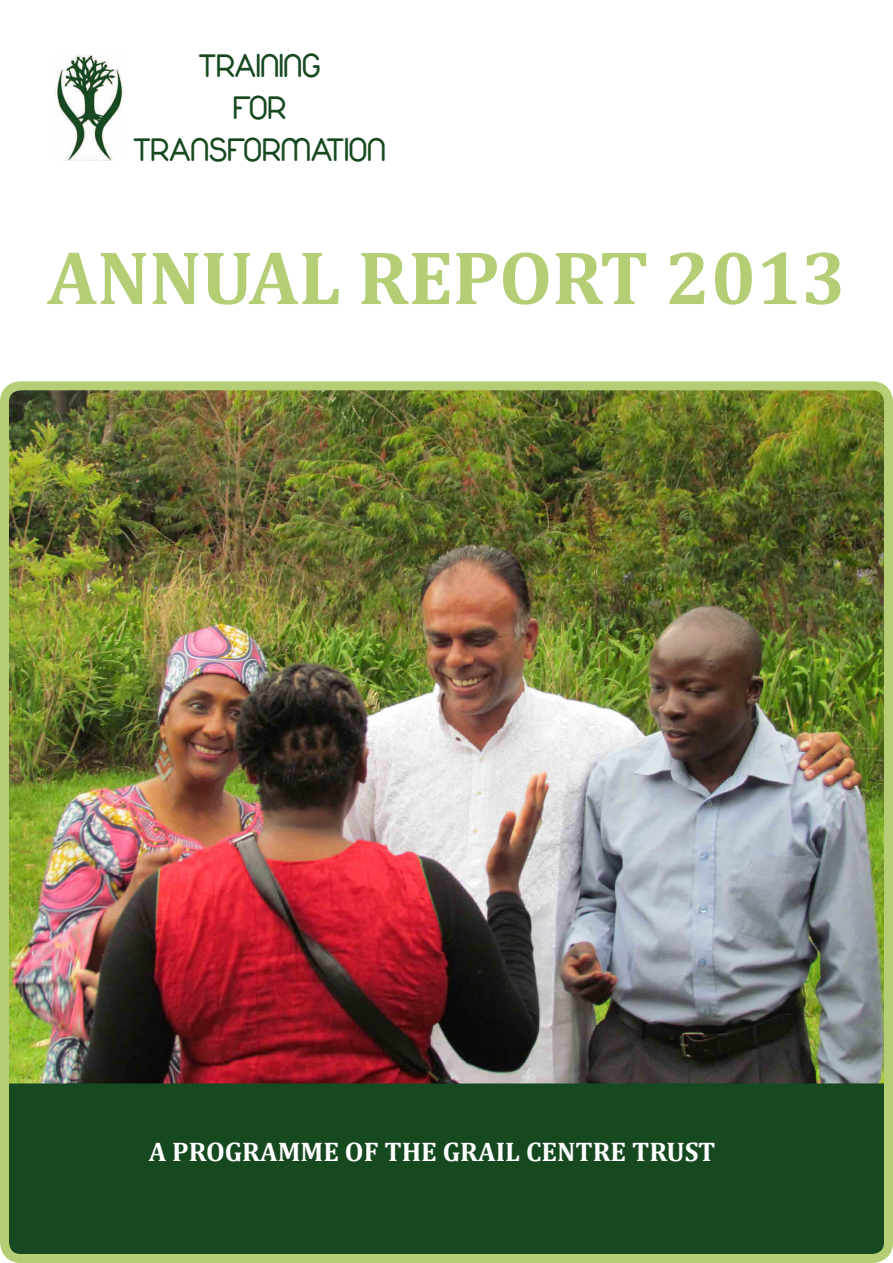
<style>
.page{position:relative;width:893px;height:1263px;background:#fff}
.page>*{position:absolute;margin:0;border:0;box-sizing:border-box;transform-origin:0 0}
.text_cambria{font:700 76.5px "Cambria";color:#b5ce75}
.text_cambria-2{font:34.5px "Duepuntozero";color:#174921}
.text_cambria-3{font:700 27px "Cambria";color:#fff}
</style>
<div class="page">
<div style="left:4px;top:386px;width:884px;height:872px;background:#174921;border-radius:16px"></div>
<img style="left:10px;top:391px;width:873px;height:692px">
<div style="left:0;top:381px;width:893px;height:882px;border:9px solid #b5ce75;border-radius:16px"></div>
<img style="left:55px;top:54px;width:72px;height:106px">
<p class="text_cambria-2" style="left:199px;top:47px;width:123px">TRAINING</p>
<p class="text_cambria-2" style="left:233px;top:89px;width:55px">FOR</p>
<p class="text_cambria-2" style="left:133px;top:131px;width:254px">TRANSFORMATION</p>
<p class="text_cambria" style="left:47px;top:224px;width:801px">ANNUAL REPORT 2013</p>
<p class="text_cambria-3" style="left:149px;top:1133px;width:568px">A PROGRAMME OF THE GRAIL CENTRE TRUST</p>
</div>
